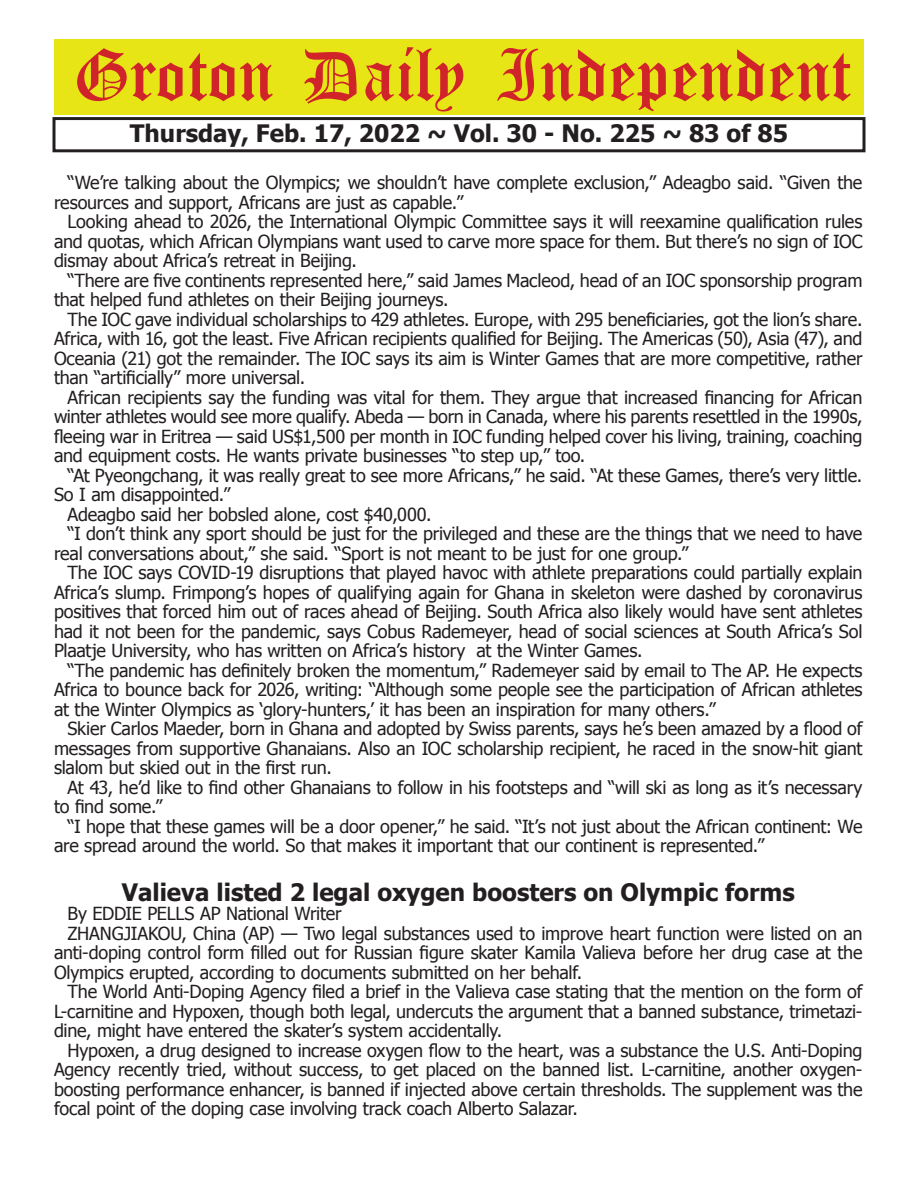
<style>
.page{position:relative;width:918px;height:1188px;background:#fff}
.page>*{position:absolute;margin:0;border:0;box-sizing:border-box;transform-origin:0 0}
.t1{font:54px "Old English Five";color:#d1232a}
.t2{font:700 24px "Tahoma";color:#231f20}
.t3{font:18px/19.5px "Tahoma";letter-spacing:-.01em;color:#231f20;text-align:justify}
</style>
<div class="page">
<div style="left:52px;top:117px;width:814px;height:35px;border:3px solid #231f20"></div>
<div style="left:54px;top:40px;width:810px;height:75px;background:#e7e515"></div>
<h1 class="t1" style="left:73px;top:50px;width:779px">Groton Daily Independent</h1>
<h2 class="t2" style="left:130px;top:116px;width:660px">Thursday, Feb. 17, 2022 ~ Vol. 30 - No. 225 ~ 83 of 85</h2>
<p class="t3" style="left:54px;top:172px;width:810px;text-indent:14px">“We’re talking about the Olympics; we shouldn’t have complete exclusion,” Adeagbo said. “Given the resources and support, Africans are just as capable.”</p>
<p class="t3" style="left:54px;top:211px;width:810px;text-indent:14px">Looking ahead to 2026, the International Olympic Committee says it will reexamine qualification rules and quotas, which African Olympians want used to carve more space for them. But there’s no sign of IOC dismay about Africa’s retreat in Beijing.</p>
<p class="t3" style="left:54px;top:270px;width:810px;text-indent:14px">“There are five continents represented here,” said James Macleod, head of an IOC sponsorship program that helped fund athletes on their Beijing journeys.</p>
<p class="t3" style="left:54px;top:309px;width:810px;text-indent:14px">The IOC gave individual scholarships to 429 athletes. Europe, with 295 beneficiaries, got the lion’s share.<br>Africa, with 16, got the least. Five African recipients qualified for Beijing. The Americas (50), Asia (47), and Oceania (21) got the remainder. The IOC says its aim is Winter Games that are more competitive, rather than “artificially” more universal.</p>
<p class="t3" style="left:54px;top:387px;width:810px;text-indent:14px">African recipients say the funding was vital for them. They argue that increased financing for African winter athletes would see more qualify. Abeda — born in Canada, where his parents resettled in the 1990s, fleeing war in Eritrea — said US$1,500 per month in IOC funding helped cover his living, training, coaching and equipment costs. He wants private businesses “to step up,” too.</p>
<p class="t3" style="left:68px;top:465px;width:796px">“At Pyeongchang, it was really great to see more Africans,” he said. “At these Games, there’s very little.</p>
<p class="t3" style="left:54px;top:484px;width:178px">So I am disappointed.”</p>
<p class="t3" style="left:68px;top:504px;width:366px">Adeagbo said her bobsled alone, cost $40,000.</p>
<p class="t3" style="left:68px;top:523px;width:796px">“I don’t think any sport should be just for the privileged and these are the things that we need to have</p>
<p class="t3" style="left:54px;top:543px;width:636px">real conversations about,” she said. “Sport is not meant to be just for one group.”</p>
<p class="t3" style="left:68px;top:562px;width:796px">The IOC says COVID-19 disruptions that played havoc with athlete preparations could partially explain</p>
<p class="t3" style="left:54px;top:582px;width:810px">Africa’s slump. Frimpong’s hopes of qualifying again for Ghana in skeleton were dashed by coronavirus</p>
<p class="t3" style="left:54px;top:601px;width:810px">positives that forced him out of races ahead of Beijing. South Africa also likely would have sent athletes</p>
<p class="t3" style="left:54px;top:621px;width:810px">had it not been for the pandemic, says Cobus Rademeyer, head of social sciences at South Africa’s Sol</p>
<p class="t3" style="left:54px;top:640px;width:590px">Plaatje University, who has written on Africa’s history at the Winter Games.</p>
<p class="t3" style="left:68px;top:660px;width:796px">“The pandemic has definitely broken the momentum,” Rademeyer said by email to The AP. He expects</p>
<p class="t3" style="left:54px;top:679px;width:810px">Africa to bounce back for 2026, writing: “Although some people see the participation of African athletes</p>
<p class="t3" style="left:54px;top:698px;width:663px">at the Winter Olympics as ‘glory-hunters,’ it has been an inspiration for many others.”</p>
<p class="t3" style="left:68px;top:718px;width:797px">Skier Carlos Maeder, born in Ghana and adopted by Swiss parents, says he’s been amazed by a flood of</p>
<p class="t3" style="left:54px;top:737px;width:810px">messages from supportive Ghanaians. Also an IOC scholarship recipient, he raced in the snow-hit giant</p>
<p class="t3" style="left:54px;top:757px;width:279px">slalom but skied out in the first run.</p>
<p class="t3" style="left:68px;top:776px;width:796px">At 43, he’d like to find other Ghanaians to follow in his footsteps and “will ski as long as it’s necessary</p>
<p class="t3" style="left:54px;top:796px;width:110px">to find some.”</p>
<p class="t3" style="left:68px;top:815px;width:797px">“I hope that these games will be a door opener,” he said. “It’s not just about the African continent: We</p>
<p class="t3" style="left:54px;top:835px;width:712px">are spread around the world. So that makes it important that our continent is represented.”</p>
<h2 class="t2" style="left:122px;top:875px;width:674px">Valieva listed 2 legal oxygen boosters on Olympic forms</h2>
<p class="t3" style="left:68px;top:903px;width:276px">By EDDIE PELLS AP National Writer</p>
<p class="t3" style="left:68px;top:922px;width:797px">ZHANGJIAKOU, China (AP) — Two legal substances used to improve heart function were listed on an</p>
<p class="t3" style="left:54px;top:942px;width:810px">anti-doping control form filled out for Russian figure skater Kamila Valieva before her drug case at the</p>
<p class="t3" style="left:54px;top:961px;width:530px">Olympics erupted, according to documents submitted on her behalf.</p>
<p class="t3" style="left:68px;top:981px;width:796px">The World Anti-Doping Agency filed a brief in the Valieva case stating that the mention on the form of</p>
<p class="t3" style="left:54px;top:1000px;width:810px">L-carnitine and Hypoxen, though both legal, undercuts the argument that a banned substance, trimetazi-</p>
<p class="t3" style="left:54px;top:1020px;width:450px">dine, might have entered the skater’s system accidentally.</p>
<p class="t3" style="left:68px;top:1039px;width:797px">Hypoxen, a drug designed to increase oxygen flow to the heart, was a substance the U.S. Anti-Doping</p>
<p class="t3" style="left:54px;top:1059px;width:810px">Agency recently tried, without success, to get placed on the banned list. L-carnitine, another oxygen-</p>
<p class="t3" style="left:54px;top:1078px;width:810px">boosting performance enhancer, is banned if injected above certain thresholds. The supplement was the</p>
<p class="t3" style="left:54px;top:1098px;width:526px">focal point of the doping case involving track coach Alberto Salazar.</p>
</div>
